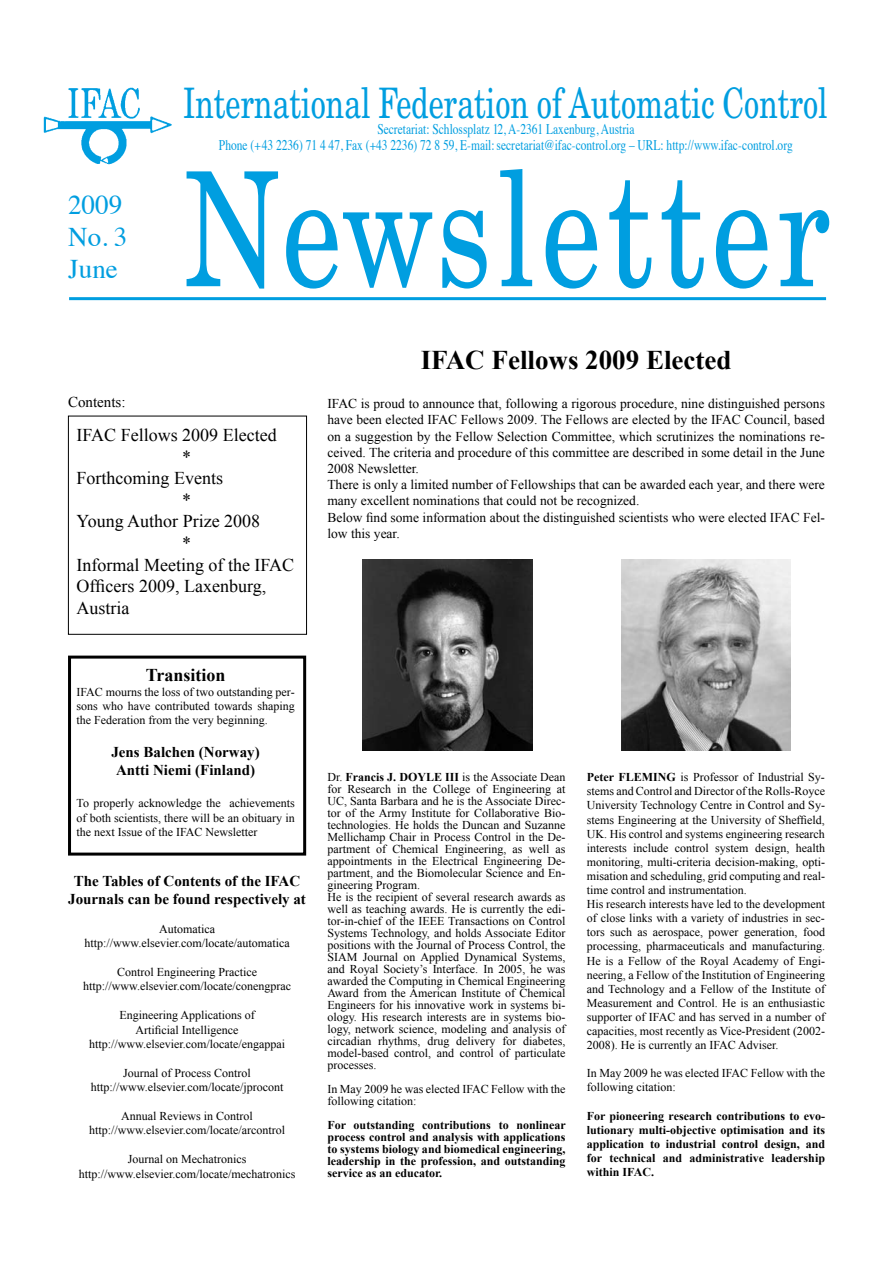
<style>
.page{position:relative;width:893px;height:1263px;background:#fff}
.page>*{position:absolute;margin:0;border:0;box-sizing:border-box;transform-origin:0 0}
.t1{font:159px "New Century Schlbk";letter-spacing:.05em;color:#009ee0;scale:.75 1}
.t2{font:42px "New Century Schlbk";color:#009ee0;scale:.72 1}
.t3{font:700 27px "Times New Roman";color:#000}
.t4{font:27px/32.4px "Times";color:#009ee0}
.t5{font:18px "Times New Roman";color:#000}
.t6{font:700 18px "Times New Roman";color:#000}
.t7{font:700 15px/18px "Times New Roman";color:#000;text-align:center}
.t8{font:15px "Times New Roman";color:#000}
.t9{font:14.7px "Times";color:#009ee0;scale:.78 1}
.t10{font:13.5px/16.2px "Times New Roman";color:#000}
.t11{font:12px/12px "Times New Roman";color:#000;text-align:center}
.t12{font:700 12px/12px "Times New Roman";color:#000;text-align:justify}
.s1{font-weight:700}
</style>
<div class="page">
<div style="left:68px;top:416px;width:239px;height:219px;border:1px solid #000"></div>
<div style="left:68px;top:656px;width:238px;height:199px;border:3px solid #000"></div>
<img style="left:44px;top:87px;width:128px;height:78px">
<hr style="left:69px;top:297px;width:757px;height:3px;background:#009ee0">
<img style="left:362px;top:560px;width:170px;height:191px">
<img style="left:621px;top:559px;width:170px;height:191px">
<h3 class="t4" style="left:68px;top:186px;width:60px">2009<br>No. 3<br>June</h3>
<h2 class="t2" style="left:183px;top:78px;width:897px">International Federation of Automatic Control</h2>
<p class="t9" style="left:219px;top:132px;width:737px">Phone (+43 2236) 71 4 47, Fax (+43 2236) 72 8 59, E-mail: secretariat@ifac-control.org – URL: http://www.ifac-control.org</p>
<h1 class="t1" style="left:184px;top:133px;width:864px">Newsletter</h1>
<p class="t9" style="left:377px;top:115px;width:331px">Secretariat: Schlossplatz 12, A-2361 Laxenburg, Austria</p>
<p class="t8" style="left:68px;top:392px;width:59px">Contents:</p>
<h3 class="t5" style="left:77px;top:423px;width:202px">IFAC Fellows 2009 Elected</h3>
<h3 class="t5" style="left:182px;top:444px;width:10px">*</h3>
<h3 class="t5" style="left:77px;top:466px;width:148px">Forthcoming Events</h3>
<h3 class="t5" style="left:182px;top:488px;width:10px">*</h3>
<h3 class="t5" style="left:77px;top:509px;width:185px">Young Author Prize 2008</h3>
<h3 class="t5" style="left:182px;top:531px;width:10px">*</h3>
<h3 class="t5" style="left:77px;top:552px;width:219px">Informal Meeting of the IFAC</h3>
<h3 class="t5" style="left:77px;top:574px;width:191px">Officers 2009, Laxenburg,</h3>
<h3 class="t5" style="left:77px;top:596px;width:54px">Austria</h3>
<h3 class="t3" style="left:421px;top:342px;width:312px">IFAC Fellows 2009 Elected</h3>
<p class="t10" style="left:327px;top:395px;width:499px">IFAC is proud to announce that, following a rigorous procedure, nine distinguished persons have been elected IFAC Fellows 2009. The Fellows are elected by the IFAC Council, based on a suggestion by the Fellow Selection Committee, which scrutinizes the nominations re&shy;ceived. The criteria and procedure of this committee are described in some detail in the June 2008 Newsletter.<br>There is only a limited number of Fellowships that can be awarded each year, and there were many excellent nominations that could not be recognized.<br>Below find some information about the distinguished scientists who were elected IFAC Fel&shy;low this year.</p>
<h3 class="t6" style="left:146px;top:663px;width:81px">Transition</h3>
<p class="t11" style="left:77px;top:684px;width:220px;line-height:14.4px;text-align:justify">IFAC mourns the loss of two outstanding per&shy;sons who have contributed towards shaping the Federation from the very beginning.</p>
<p class="t7" style="left:111px;top:742px;width:150px">Jens Balchen (Norway)<br>Antti Niemi (Finland)</p>
<p class="t11" style="left:77px;top:796px;width:220px;line-height:14.4px;text-align:justify">To properly acknowledge the achievements of both scientists, there will be an obituary in the next Issue of the IFAC Newsletter</p>
<p class="t7" style="left:68px;top:871px;width:239px">The Tables of Contents of the IFAC<br>Journals can be found respectively at</p>
<p class="t11" style="left:85px;top:921px;width:207px;line-height:14.4px">Automatica http://www.elsevier.com/locate/automatica</p>
<p class="t11" style="left:83px;top:964px;width:209px;line-height:14.4px">Control Engineering Practice http://www.elsevier.com/locate/conengprac</p>
<p class="t11" style="left:89px;top:1008px;width:197px;line-height:14.4px">Engineering Applications of<br>Artificial Intelligence http://www.elsevier.com/locate/engappai</p>
<p class="t11" style="left:91px;top:1065px;width:194px;line-height:14.4px">Journal of Process Control http://www.elsevier.com/locate/jprocont</p>
<p class="t11" style="left:89px;top:1108px;width:197px;line-height:14.4px">Annual Reviews in Control http://www.elsevier.com/locate/arcontrol</p>
<p class="t11" style="left:79px;top:1152px;width:218px;line-height:14.4px">Journal on Mechatronics http://www.elsevier.com/locate/mechatronics</p>
<p class="t11" style="left:327px;top:771px;width:240px;text-align:left">Dr. <span class="s1">Francis J. DOYLE III</span> is the Associate Dean for Research in the College of Engineering at UC, Santa Barbara and he is the Associate Direc&shy;tor of the Army Institute for Collaborative Bio&shy;technologies. He holds the Duncan and Suzanne Mellichamp Chair in Process Control in the De&shy;partment of Chemical Engineering, as well as appointments in the Electrical Engineering De&shy;partment, and the Biomolecular Science and En&shy;gineering Program.<br>He is the recipient of several research awards as well as teaching awards. He is currently the edi&shy;tor-in-chief of the IEEE Transactions on Control Systems Technology, and holds Associate Editor positions with the Journal of Process Control, the SIAM Journal on Applied Dynamical Systems, and Royal Society’s Interface. In 2005, he was awarded the Computing in Chemical Engineering Award from the American Institute of Chemical Engineers for his innovative work in systems bi&shy;ology. His research interests are in systems bio&shy;logy, network science, modeling and analysis of circadian rhythms, drug delivery for diabetes, model-based control, and control of particulate processes.</p>
<p class="t11" style="left:327px;top:1083px;width:240px;text-align:left">In May 2009 he was elected IFAC Fellow with the following citation:</p>
<p class="t12" style="left:327px;top:1119px;width:240px">For outstanding contributions to nonlinear process control and analysis with applications to systems biology and biomedical engineering, leadership in the profession, and outstanding service as an educator.</p>
<p class="t11" style="left:587px;top:770px;width:240px;line-height:14.1px;text-align:left"><span class="s1">Peter FLEMING</span> is Professor of Industrial Sy&shy;stems and Control and Director of the Rolls-Royce University Technology Centre in Control and Sy&shy;stems Engineering at the University of Sheffield, UK. His control and systems engineering research interests include control system design, health monitoring, multi-criteria decision-making, opti&shy;misation and scheduling, grid computing and real&shy;time control and instrumentation.<br>His research interests have led to the development of close links with a variety of industries in sec&shy;tors such as aerospace, power generation, food processing, pharmaceuticals and manufacturing.<br>He is a Fellow of the Royal Academy of Engi&shy;neering, a Fellow of the Institution of Engineering and Technology and a Fellow of the Institute of Measurement and Control. He is an enthusiastic supporter of IFAC and has served in a number of capacities, most recently as Vice-President (2002- 2008). He is currently an IFAC Adviser.</p>
<p class="t11" style="left:587px;top:1066px;width:240px;line-height:14.1px;text-align:left">In May 2009 he was elected IFAC Fellow with the following citation:</p>
<p class="t12" style="left:587px;top:1108px;width:240px;line-height:14.1px">For pioneering research contributions to evo&shy;lutionary multi-objective optimisation and its application to industrial control design, and for technical and administrative leadership within IFAC.</p>
</div>
